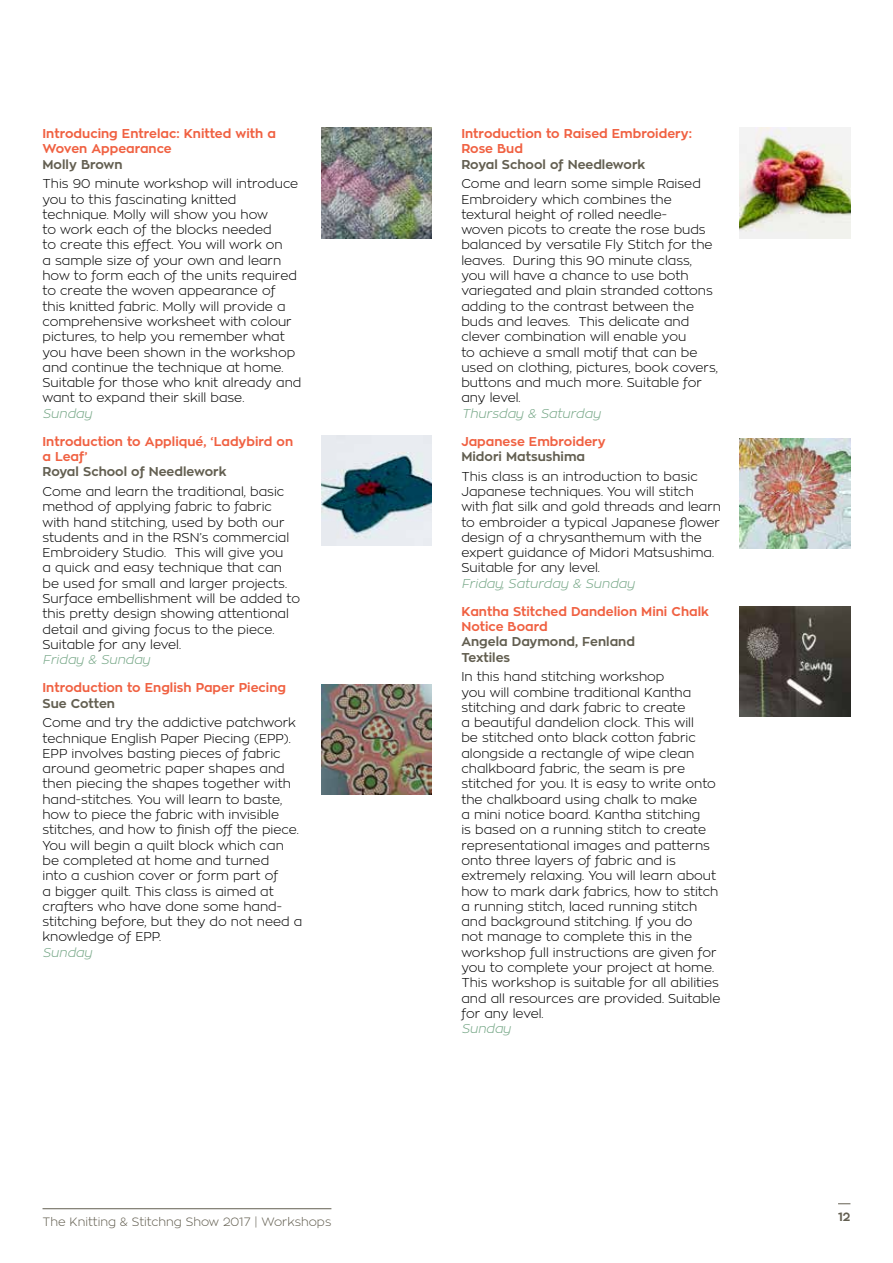
<style>
.page{position:relative;width:893px;height:1263px;background:#fff}
.page>*{position:absolute;margin:0;border:0;box-sizing:border-box;transform-origin:0 0}
.t1{font:300 12.75px/15.3px "Zona Pro";color:#000}
.t2{font:700 12.75px/15.3px "Zona Pro";color:#f06142}
.t3{font:700 12.75px/15.3px "Zona Pro";color:#635f51}
.t4{font:italic 300 12.75px "Zona Pro";color:#73a584}
.t5{font:300 12px "Zona Pro";color:#635f51}
.t6{font:700 12px "Zona Pro";color:#635f51}
</style>
<div class="page">
<hr style="left:43px;top:1208px;width:288px;height:1px;background:#635f51">
<svg style="left:838px;top:1203px;width:12px;height:1px"></svg>
<img style="left:321px;top:128px;width:111px;height:110px">
<img style="left:321px;top:435px;width:111px;height:111px">
<img style="left:740px;top:128px;width:110px;height:110px">
<img style="left:740px;top:438px;width:110px;height:111px">
<img style="left:321px;top:684px;width:111px;height:111px">
<img style="left:740px;top:606px;width:110px;height:111px">
<p class="t2" style="left:43px;top:126px;width:235px">Introducing Entrelac: Knitted with a<br>Woven Appearance</p>
<p class="t3" style="left:43px;top:157px;width:82px">Molly Brown</p>
<p class="t1" style="left:43px;top:176px;width:260px">This 90 minute workshop will introduce you to this fascinating knitted technique. Molly will show you how<br>to work each of the blocks needed<br>to create this effect. You will work on<br>a sample size of your own and learn how to form each of the units required to create the woven appearance of this knitted fabric. Molly will provide a comprehensive worksheet with colour pictures, to help you remember what you have been shown in the workshop and continue the technique at home.<br>Suitable for those who knit already and want to expand their skill base.</p>
<p class="t4" style="left:43px;top:405px;width:51px">Sunday</p>
<p class="t2" style="left:43px;top:434px;width:252px">Introduction to Appliqué, ‘Ladybird on a Leaf’</p>
<p class="t3" style="left:43px;top:464px;width:185px">Royal School of Needlework</p>
<p class="t1" style="left:43px;top:484px;width:259px">Come and learn the traditional, basic method of applying fabric to fabric with hand stitching, used by both our students and in the RSN’s commercial Embroidery Studio. This will give you<br>a quick and easy technique that can be used for small and larger projects.<br>Surface embellishment will be added to this pretty design showing attentional detail and giving focus to the piece.<br>Suitable for any level.</p>
<p class="t4" style="left:43px;top:652px;width:109px">Friday &amp; Sunday</p>
<p class="t2" style="left:43px;top:680px;width:245px">Introduction to English Paper Piecing</p>
<p class="t3" style="left:43px;top:696px;width:74px">Sue Cotten</p>
<p class="t1" style="left:43px;top:715px;width:261px">Come and try the addictive patchwork technique English Paper Piecing (EPP).<br>EPP involves basting pieces of fabric around geometric paper shapes and then piecing the shapes together with hand-stitches. You will learn to baste, how to piece the fabric with invisible stitches, and how to finish off the piece.<br>You will begin a quilt block which can be completed at home and turned<br>into a cushion cover or form part of<br>a bigger quilt. This class is aimed at crafters who have done some hand&shy;stitching before, but they do not need a knowledge of EPP.</p>
<p class="t4" style="left:43px;top:944px;width:51px">Sunday</p>
<p class="t2" style="left:461px;top:126px;width:232px">Introduction to Raised Embroidery:<br>Rose Bud</p>
<p class="t3" style="left:461px;top:157px;width:185px">Royal School of Needlework</p>
<p class="t1" style="left:461px;top:176px;width:258px">Come and learn some simple Raised Embroidery which combines the textural height of rolled needle-<br>woven picots to create the rose buds balanced by versatile Fly Stitch for the leaves. During this 90 minute class, you will have a chance to use both variegated and plain stranded cottons adding to the contrast between the buds and leaves. This delicate and clever combination will enable you<br>to achieve a small motif that can be used on clothing, pictures, book covers, buttons and much more. Suitable for any level.</p>
<p class="t4" style="left:461px;top:405px;width:141px">Thursday &amp; Saturday</p>
<p class="t2" style="left:461px;top:434px;width:146px">Japanese Embroidery</p>
<p class="t3" style="left:461px;top:449px;width:125px">Midori Matsushima</p>
<p class="t1" style="left:461px;top:468px;width:261px">This class is an introduction to basic Japanese techniques. You will stitch with flat silk and gold threads and learn to embroider a typical Japanese flower design of a chrysanthemum with the expert guidance of Midori Matsushima.<br>Suitable for any level.</p>
<p class="t4" style="left:461px;top:575px;width:175px">Friday, Saturday &amp; Sunday</p>
<p class="t2" style="left:461px;top:604px;width:249px">Kantha Stitched Dandelion Mini Chalk<br>Notice Board</p>
<p class="t3" style="left:461px;top:634px;width:175px">Angela Daymond, Fenland<br>Textiles</p>
<p class="t1" style="left:461px;top:669px;width:261px">In this hand stitching workshop<br>you will combine traditional Kantha stitching and dark fabric to create<br>a beautiful dandelion clock. This will<br>be stitched onto black cotton fabric alongside a rectangle of wipe clean chalkboard fabric, the seam is pre stitched for you. It is easy to write onto the chalkboard using chalk to make<br>a mini notice board. Kantha stitching<br>is based on a running stitch to create representational images and patterns onto three layers of fabric and is extremely relaxing. You will learn about how to mark dark fabrics, how to stitch a running stitch, laced running stitch and background stitching. If you do<br>not manage to complete this in the workshop full instructions are given for you to complete your project at home.<br>This workshop is suitable for all abilities and all resources are provided. Suitable for any level.</p>
<p class="t4" style="left:461px;top:1020px;width:51px">Sunday</p>
<p class="t5" style="left:43px;top:1214px;width:290px">The Knitting &amp; Stitchng Show 2017 | Workshops</p>
<p class="t6" style="left:838px;top:1209px;width:14px">12</p>
</div>
